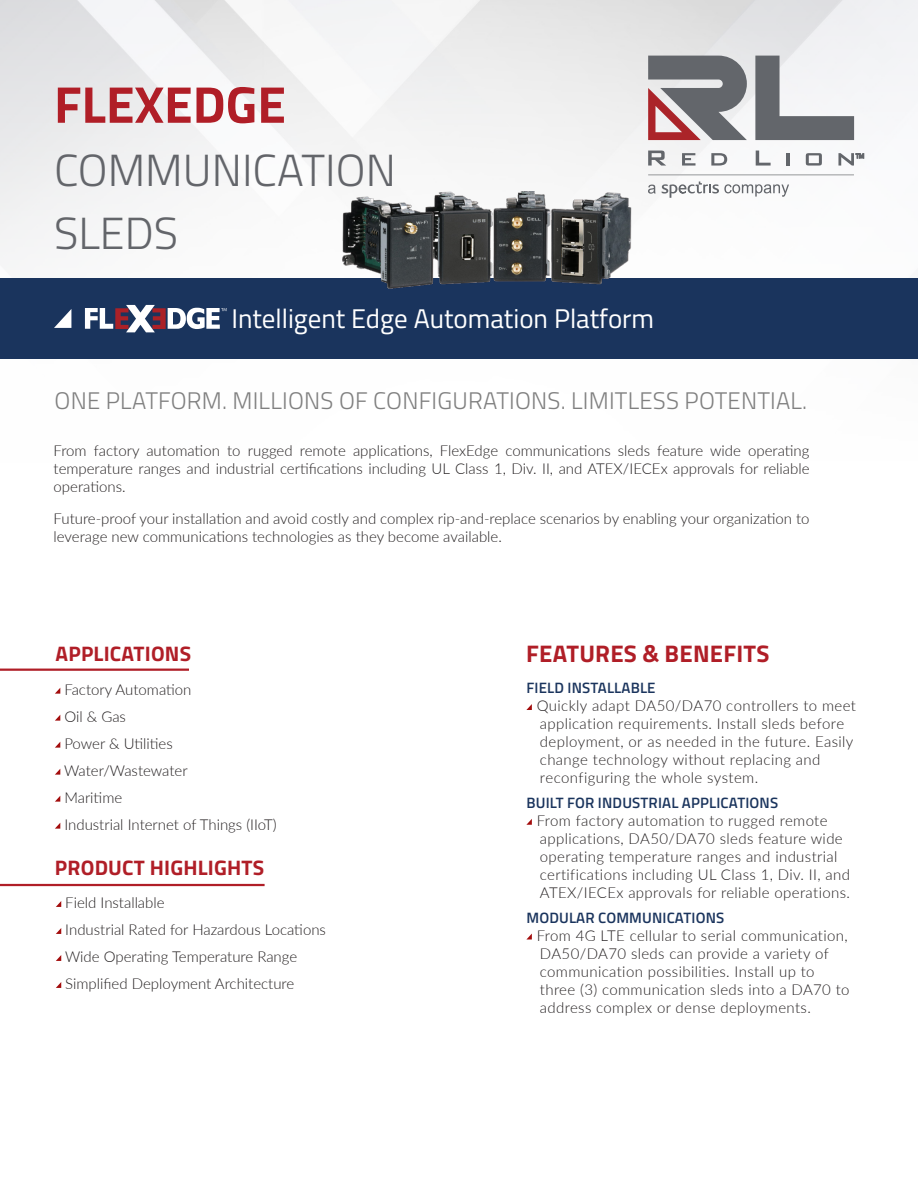
<style>
.page{position:relative;width:918px;height:1188px;background:#fff}
.page>*{position:absolute;margin:0;border:0;box-sizing:border-box;transform-origin:0 0}
.t1{font:700 51.75px "Titillium Web";color:#b01e27}
.t2{font:300 45px/63px "Titillium Web";color:#63656a}
.t3{font:27px "Titillium Web";color:#fff}
.t4{font:300 24px "Titillium Web";letter-spacing:.01em;color:#808080}
.t5{font:700 24px "Titillium Web";letter-spacing:.01em;color:#b01e27}
.t6{font:700 21px "Titillium Web";letter-spacing:.01em;color:#b01e27}
.t7{font:300 15px/18px "Lato";letter-spacing:.025em;color:#231f20}
.t8{font:300 15px/18px "Lato";color:#231f20}
.t9{font:600 15px "Titillium Web";letter-spacing:.01em;color:#1a345d}
.t10{font:300 15px "Lato";letter-spacing:-.005em;color:#231f20}
</style>
<div class="page">
<img style="left:0;top:0;width:918px;height:258px">
<div style="left:0;top:278px;width:918px;height:81px;background:#1a345d"></div>
<svg style="left:711px;top:153px;width:16px;height:13px"></svg>
<svg style="left:682px;top:153px;width:14px;height:13px"></svg>
<svg style="left:648px;top:151px;width:18px;height:15px"></svg>
<svg style="left:806px;top:153px;width:16px;height:13px"></svg>
<svg style="left:786px;top:153px;width:3px;height:13px"></svg>
<svg style="left:756px;top:151px;width:15px;height:15px"></svg>
<svg style="left:755px;top:56px;width:99px;height:84px"></svg>
<svg style="left:648px;top:56px;width:99px;height:84px;background:#938488"></svg>
<svg style="left:648px;top:185px;width:8px;height:9px"></svg>
<svg style="left:662px;top:182px;width:127px;height:16px"></svg>
<hr style="left:648px;top:175px;width:206px;height:1px;background:#96989a">
<svg style="left:838px;top:152px;width:26px;height:14px"></svg>
<hr style="left:0;top:669px;width:189px;height:2px;background:#b01e27">
<hr style="left:0;top:884px;width:265px;height:2px;background:#b01e27">
<svg style="left:526px;top:704px;width:6px;height:6px"></svg>
<svg style="left:526px;top:819px;width:6px;height:6px"></svg>
<svg style="left:526px;top:934px;width:6px;height:6px"></svg>
<svg style="left:56px;top:901px;width:5px;height:6px"></svg>
<svg style="left:56px;top:928px;width:5px;height:6px"></svg>
<svg style="left:56px;top:955px;width:5px;height:6px"></svg>
<svg style="left:56px;top:982px;width:5px;height:6px"></svg>
<svg style="left:55px;top:688px;width:5px;height:6px"></svg>
<svg style="left:55px;top:715px;width:5px;height:6px"></svg>
<svg style="left:55px;top:742px;width:5px;height:6px"></svg>
<svg style="left:55px;top:769px;width:5px;height:6px"></svg>
<svg style="left:55px;top:796px;width:5px;height:6px"></svg>
<svg style="left:55px;top:823px;width:5px;height:6px"></svg>
<img style="left:342px;top:191px;width:291px;height:98px">
<svg style="left:54px;top:309px;width:17px;height:19px"></svg>
<svg style="left:85px;top:305px;width:142px;height:27px"></svg>
<p class="t1" style="left:54px;top:65px;width:233px">FLEXEDGE</p>
<p class="t2" style="left:54px;top:136px;width:343px">COMMUNICATION<br>SLEDS</p>
<p class="t3" style="left:231px;top:299px;width:424px">Intelligent Edge Automation Platform</p>
<p class="t4" style="left:55px;top:383px;width:754px">ONE PLATFORM. MILLIONS OF CONFIGURATIONS. LIMITLESS POTENTIAL.</p>
<p class="t7" style="left:54px;top:441px;width:757px;text-align:justify">From factory automation to rugged remote applications, FlexEdge communications sleds feature wide operating temperature ranges and industrial certifications including UL Class 1, Div. II, and ATEX/IECEx approvals for reliable operations.</p>
<p class="t8" style="left:54px;top:509px;width:757px">Future-proof your installation and avoid costly and complex rip-and-replace scenarios by enabling your organization to leverage new communications technologies as they become available.</p>
<p class="t6" style="left:56px;top:637px;width:137px">APPLICATIONS</p>
<p class="t5" style="left:526px;top:635px;width:245px">FEATURES &amp; BENEFITS</p>
<p class="t8" style="left:64px;top:680px;width:129px">Factory Automation</p>
<p class="t7" style="left:64px;top:707px;width:63px">Oil &amp; Gas</p>
<p class="t10" style="left:64px;top:733px;width:110px">Power &amp; Utilities</p>
<p class="t8" style="left:64px;top:761px;width:125px">Water/Wastewater</p>
<p class="t7" style="left:64px;top:788px;width:59px">Maritime</p>
<p class="t8" style="left:64px;top:815px;width:214px">Industrial Internet of Things (IIoT)</p>
<p class="t6" style="left:55px;top:852px;width:211px">PRODUCT HIGHLIGHTS</p>
<p class="t8" style="left:65px;top:893px;width:101px">Field Installable</p>
<p class="t8" style="left:65px;top:920px;width:262px">Industrial Rated for Hazardous Locations</p>
<p class="t8" style="left:65px;top:947px;width:234px">Wide Operating Temperature Range</p>
<p class="t8" style="left:65px;top:974px;width:231px">Simplified Deployment Architecture</p>
<p class="t9" style="left:526px;top:677px;width:131px">FIELD INSTALLABLE</p>
<p class="t7" style="left:537px;top:696px;width:321px">Quickly adapt DA50/DA70 controllers to meet application requirements. Install sleds before deployment, or as needed in the future. Easily change technology without replacing and reconfiguring the whole system.</p>
<p class="t9" style="left:526px;top:791px;width:253px">BUILT FOR INDUSTRIAL APPLICATIONS</p>
<p class="t7" style="left:537px;top:811px;width:315px">From factory automation to rugged remote applications, DA50/DA70 sleds feature wide operating temperature ranges and industrial certifications including UL Class 1, Div. II, and ATEX/IECEx approvals for reliable operations.</p>
<p class="t9" style="left:526px;top:906px;width:199px">MODULAR COMMUNICATIONS</p>
<p class="t7" style="left:537px;top:926px;width:314px">From 4G LTE cellular to serial communication, DA50/DA70 sleds can provide a variety of communication possibilities. Install up to three (3) communication sleds into a DA70 to address complex or dense deployments.</p>
</div>
